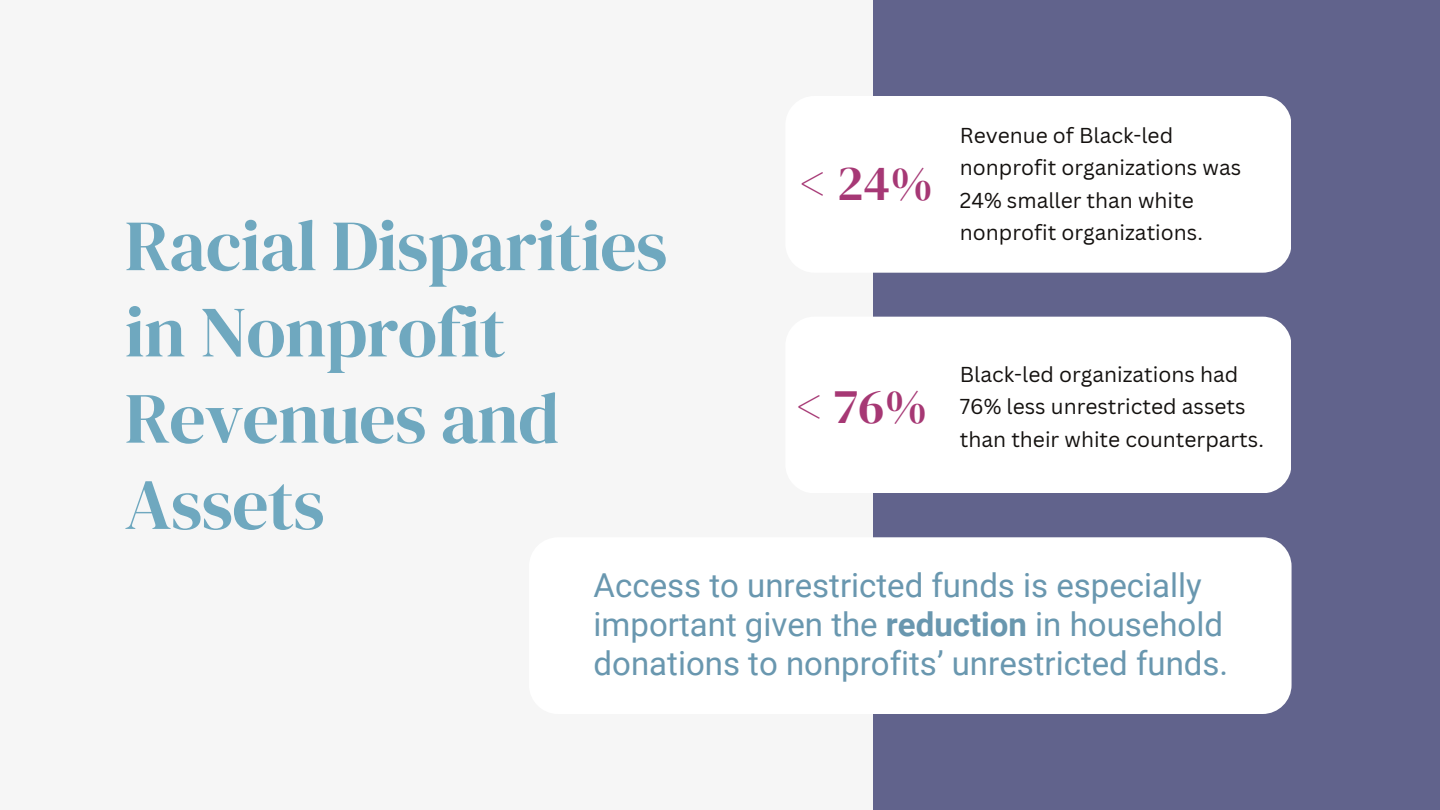
<style>
.page{position:relative;width:1440px;height:810px;background:#f6f6f6}
.page>*{position:absolute;margin:0;border:0;box-sizing:border-box;transform-origin:0 0}
.t1{font:72px/86.2px "DM Serif Display";letter-spacing:-.01em;color:#6fa8bf}
.t2{font:49.5px "DM Serif Display";color:#a63875}
.t3{font:49.5px "DM Serif Display";color:#a63874}
.t4{font:33px/39px "Roboto";color:#6997af}
.t5{font:21px/32.2px "Canva Sans";color:#14110f}
.s1{font-weight:700}
</style>
<div class="page">
<div style="left:873px;top:0;width:567px;height:810px;background:#61638c"></div>
<div style="left:785px;top:96px;width:506px;height:177px;background:#fff;border-radius:29px"></div>
<div style="left:785px;top:317px;width:506px;height:176px;background:#fff;border-radius:29px"></div>
<div style="left:529px;top:537px;width:763px;height:177px;background:#fff;border-radius:29px"></div>
<h1 class="t1" style="left:125px;top:204px;width:544px">Racial Disparities in Nonprofit<br>Revenues and<br>Assets</h1>
<h2 class="t2" style="left:800px;top:155px;width:135px">&lt; 24%</h2>
<p class="t5" style="left:960px;top:119px;width:283px">Revenue of Black-led nonprofit organizations was<br>24% smaller than white nonprofit organizations.</p>
<h2 class="t3" style="left:796px;top:378px;width:133px">&lt; 76%</h2>
<p class="t5" style="left:960px;top:358px;width:306px">Black-led organizations had<br>76% less unrestricted assets than their white counterparts.</p>
<h3 class="t4" style="left:594px;top:565px;width:636px">Access to unrestricted funds is especially important given the <span class="s1">reduction</span> in household donations to nonprofits’ unrestricted funds.</h3>
</div>
